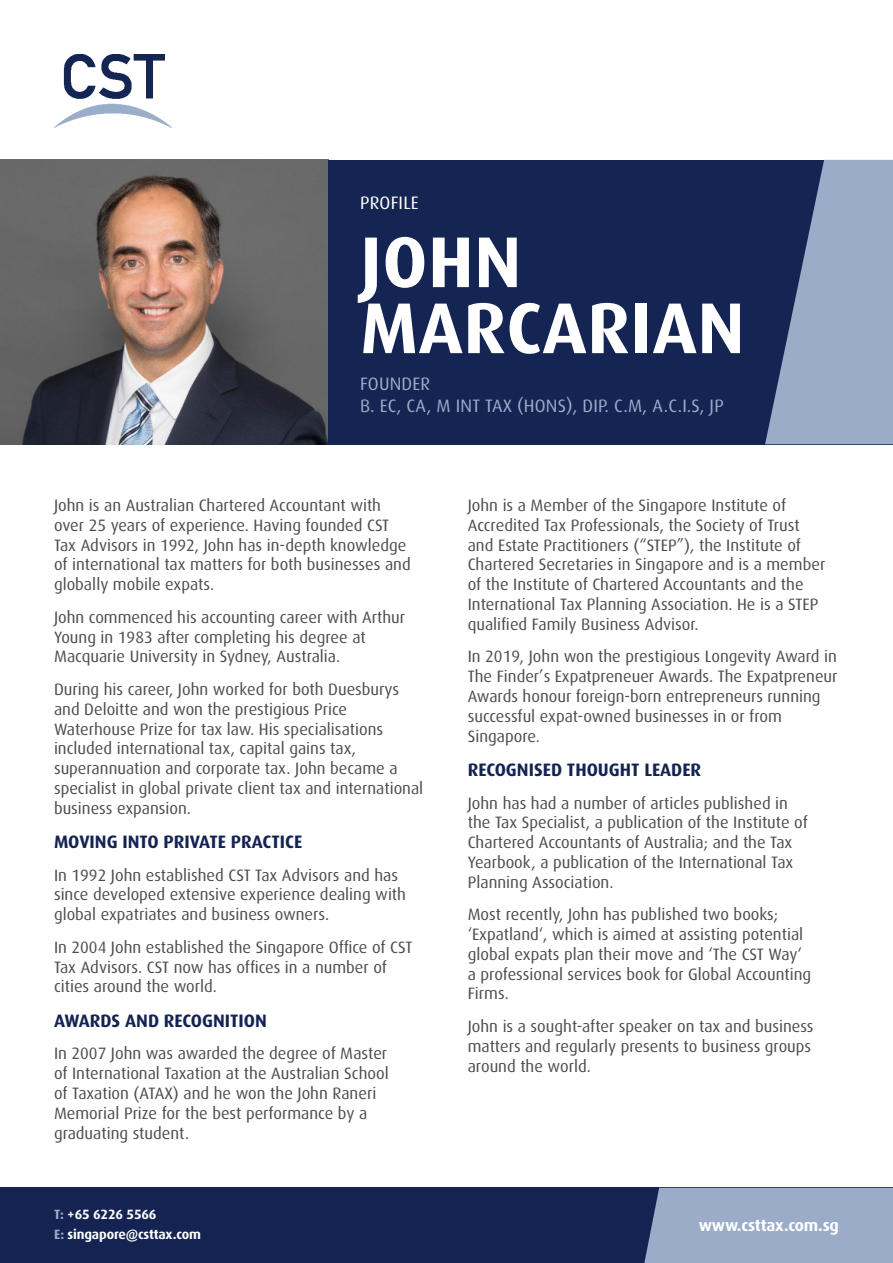
<style>
.page{position:relative;width:893px;height:1263px;background:#fff}
.page>*{position:absolute;margin:0;border:0;box-sizing:border-box;transform-origin:0 0}
.t1{font:700 72px/66px "Dax Pro";letter-spacing:.01em;color:#fff}
.heading{font:700 18px "Dax Pro";color:#142352}
.t2{font:18px "Dax Pro";letter-spacing:.01em;color:#9aadc9}
.t3{font:18px "Dax Pro";letter-spacing:.01em;color:#fff}
.t4{font:16.5px/19.8px "Dax Pro";color:#4b4c4d}
.t5{font:700 16.5px "Dax Pro";letter-spacing:-.01em;color:#fff}
.t6{font:700 13.5px "Dax Pro";letter-spacing:-.01em;color:#fff}
.s1{color:#9aacc7}
</style>
<div class="page">
<img style="left:0;top:160px;width:329px;height:284px">
<div style="left:329px;top:160px;width:564px;height:284px;background:#142453"></div>
<div style="left:0;top:1188px;width:893px;height:75px;background:#142352"></div>
<div style="left:644px;top:1188px;width:249px;height:75px;background:#9aacc7"></div>
<svg style="left:765px;top:160px;width:128px;height:284px"></svg>
<img style="left:54px;top:54px;width:117px;height:74px">
<p class="t3" style="left:360px;top:191px;width:60px">PROFILE</p>
<p class="t1" style="left:360px;top:227px;width:386px">JOHN<br>MARCARIAN</p>
<p class="t2" style="left:360px;top:372px;width:72px">FOUNDER</p>
<p class="t2" style="left:360px;top:394px;width:365px">B. EC, CA, M INT TAX (HONS), DIP. C.M, A.C.I.S, JP</p>
<p class="t4" style="left:54px;top:495px;width:358px">John is an Australian Chartered Accountant with over 25 years of experience. Having founded CST Tax Advisors in 1992, John has in-depth knowledge of international tax matters for both businesses and globally mobile expats.</p>
<p class="t4" style="left:54px;top:607px;width:353px">John commenced his accounting career with Arthur<br>Young in 1983 after completing his degree at<br>Macquarie University in Sydney, Australia.</p>
<p class="t4" style="left:54px;top:679px;width:371px">During his career, John worked for both Duesburys and Deloitte and won the prestigious Price Waterhouse Prize for tax law. His specialisations included international tax, capital gains tax, superannuation and corporate tax. John became a specialist in global private client tax and international business expansion.</p>
<p class="heading" style="left:54px;top:830px;width:250px">MOVING INTO PRIVATE PRACTICE</p>
<p class="t4" style="left:54px;top:864px;width:354px">In 1992 John established CST Tax Advisors and has since developed extensive experience dealing with global expatriates and business owners.</p>
<p class="t4" style="left:54px;top:937px;width:360px">In 2004 John established the Singapore Office of CST<br>Tax Advisors. CST now has offices in a number of cities around the world.</p>
<p class="heading" style="left:54px;top:1009px;width:214px">AWARDS AND RECOGNITION</p>
<p class="t4" style="left:54px;top:1043px;width:336px">In 2007 John was awarded the degree of Master of International Taxation at the Australian School of Taxation (ATAX) and he won the John Raneri Memorial Prize for the best performance by a graduating student.</p>
<p class="t6" style="left:54px;top:1206px;width:104px"><span class="s1">T:</span> +65 6226 5566</p>
<p class="t6" style="left:54px;top:1225px;width:149px"><span class="s1">E:</span> singapore@csttax.com</p>
<p class="t4" style="left:468px;top:495px;width:359px">John is a Member of the Singapore Institute of Accredited Tax Professionals, the Society of Trust and Estate Practitioners (“STEP”), the Institute of Chartered Secretaries in Singapore and is a member of the Institute of Chartered Accountants and the International Tax Planning Association. He is a STEP qualified Family Business Advisor.</p>
<p class="t4" style="left:468px;top:646px;width:371px">In 2019, John won the prestigious Longevity Award in The Finder’s Expatpreneuer Awards. The Expatpreneur Awards honour foreign-born entrepreneurs running successful expat-owned businesses in or from Singapore.</p>
<p class="heading" style="left:468px;top:758px;width:235px">RECOGNISED THOUGHT LEADER</p>
<p class="t4" style="left:468px;top:792px;width:342px">John has had a number of articles published in the Tax Specialist, a publication of the Institute of Chartered Accountants of Australia; and the Tax Yearbook, a publication of the International Tax Planning Association.</p>
<p class="t4" style="left:468px;top:904px;width:345px">Most recently, John has published two books; ‘Expatland‘, which is aimed at assisting potential global expats plan their move and ‘The CST Way‘ a professional services book for Global Accounting Firms.</p>
<p class="t4" style="left:468px;top:1016px;width:347px">John is a sought-after speaker on tax and business matters and regularly presents to business groups around the world.</p>
<p class="t5" style="left:699px;top:1214px;width:142px">www.csttax.com.sg</p>
</div>
